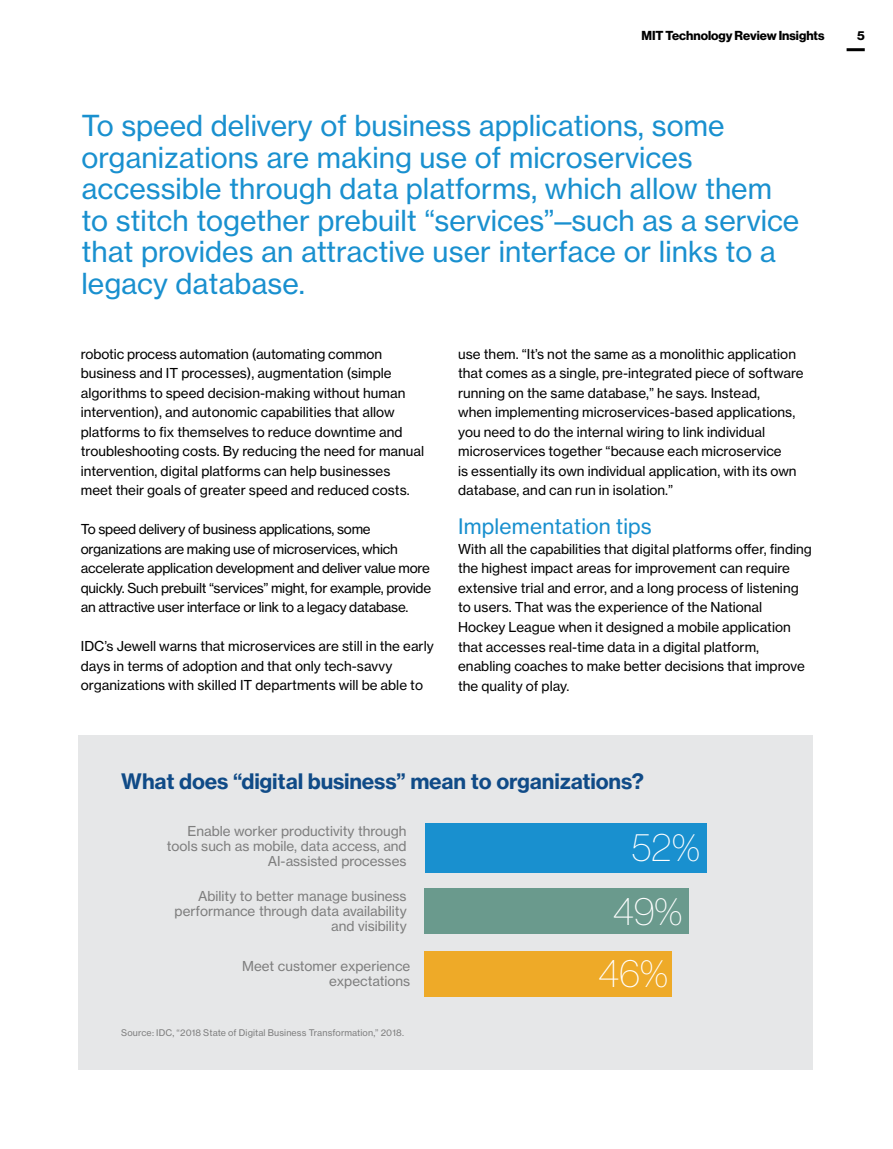
<style>
.page{position:relative;width:893px;height:1149px;background:#fff}
.page>*{position:absolute;margin:0;border:0;box-sizing:border-box;transform-origin:0 0}
.t1{font:39px "N Haas Grotesk DS Std 25 Th";color:#fff}
.t2{font:28.5px/31.5px "N Haas Grotesk TX Std 55 Rg";color:#1990cf}
.t3{font:21px "N Haas Grotesk TX Std 75 Bd";letter-spacing:-.01em;color:#104b87}
.t4{font:21px "N Haas Grotesk TX Std 55 Rg";letter-spacing:.01em;color:#1990cf}
.t5{font:13.5px/19.5px "N Haas Grotesk TX Std 55 Rg";color:#000}
.t6{font:13.5px/19.5px "N Haas Grotesk TX Std 55 Rg";letter-spacing:-.02em;color:#000}
.t7{font:13.5px/15px "N Haas Grotesk TX Std 55 Rg";color:#7e7e7e;text-align:right}
.t8{font:12.75px "N Haas Grotesk DS Std 75 Bd";color:#000}
.t9{font:9px "N Haas Grotesk TX Std 55 Rg";letter-spacing:.01em;color:#7e7e7e}
</style>
<div class="page">
<hr style="left:847px;top:48px;width:18px;height:3px;background:#000">
<div style="left:79px;top:735px;width:734px;height:334px;background:#e6e7e8"></div>
<div style="left:425px;top:822px;width:281px;height:49px;background:#1990cf"></div>
<div style="left:425px;top:887px;width:264px;height:45px;background:#6a9a8d"></div>
<div style="left:425px;top:950px;width:247px;height:45px;background:#eeaa28"></div>
<p class="t8" style="left:641px;top:28px;width:184px">MIT Technology Review Insights</p>
<p class="t8" style="left:857px;top:28px;width:9px">5</p>
<p class="t2" style="left:81px;top:110px;width:719px">To speed delivery of business applications, some organizations are making use of microservices accessible through data platforms, which allow them to stitch together prebuilt “services”—such as a service that provides an attractive user interface or links to a legacy database.</p>
<p class="t5" style="left:81px;top:344px;width:345px">robotic process automation (automating common business and IT processes), augmentation (simple algorithms to speed decision-making without human intervention), and autonomic capabilities that allow platforms to fix themselves to reduce downtime and troubleshooting costs. By reducing the need for manual intervention, digital platforms can help businesses meet their goals of greater speed and reduced costs.</p>
<p class="t6" style="left:81px;top:519px;width:352px">To speed delivery of business applications, some organizations are making use of microservices, which accelerate application development and deliver value more quickly. Such prebuilt “services” might, for example, provide an attractive user interface or link to a legacy database.</p>
<p class="t5" style="left:81px;top:636px;width:355px">IDC’s Jewell warns that microservices are still in the early days in terms of adoption and that only tech-savvy organizations with skilled IT departments will be able to</p>
<p class="t5" style="left:458px;top:344px;width:347px">use them. “It’s not the same as a monolithic application that comes as a single, pre-integrated piece of software running on the same database,” he says. Instead,<br>when implementing microservices-based applications, you need to do the internal wiring to link individual microservices together “because each microservice<br>is essentially its own individual application, with its own database, and can run in isolation.”</p>
<h3 class="t4" style="left:458px;top:513px;width:195px">Implementation tips</h3>
<p class="t5" style="left:458px;top:539px;width:355px">With all the capabilities that digital platforms offer, finding the highest impact areas for improvement can require extensive trial and error, and a long process of listening to users. That was the experience of the National Hockey League when it designed a mobile application that accesses real-time data in a digital platform, enabling coaches to make better decisions that improve the quality of play.</p>
<h3 class="t3" style="left:121px;top:767px;width:524px">What does “digital business” mean to organizations?</h3>
<p class="t7" style="left:167px;top:823px;width:241px">Enable worker productivity through tools such as mobile, data access, and<br>AI-assisted processes</p>
<p class="t7" style="left:175px;top:888px;width:234px">Ability to better manage business performance through data availability and visibility</p>
<p class="t7" style="left:242px;top:958px;width:170px">Meet customer experience expectations</p>
<h1 class="t1" style="left:632px;top:824px;width:70px">52%</h1>
<h1 class="t1" style="left:613px;top:889px;width:71px">49%</h1>
<h1 class="t1" style="left:598px;top:950px;width:71px">46%</h1>
<p class="t9" style="left:121px;top:1026px;width:284px">Source: IDC, “2018 State of Digital Business Transformation,” 2018.</p>
</div>
